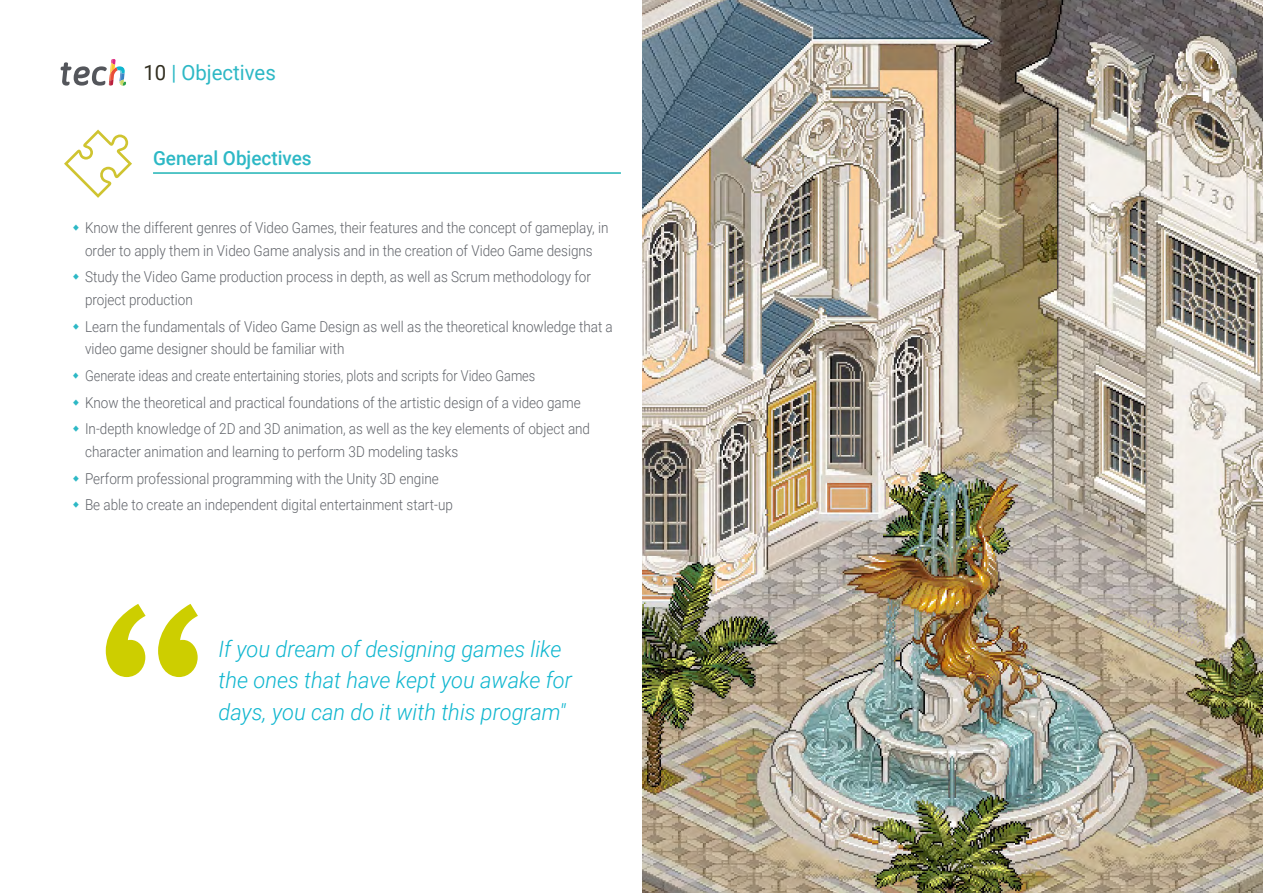
<style>
.page{position:relative;width:1263px;height:893px;background:#fff}
.page>*{position:absolute;margin:0;border:0;box-sizing:border-box;transform-origin:0 0}
.t1{font:italic 300 22.5px/31.5px "Roboto";color:#0fb6cf}
.t2{font:21px "Roboto";color:#2db8c5}
.t3{font:500 19.5px "Roboto";color:#2db8c5}
.t4{font:300 15px/22.5px "Roboto";color:#61646a;scale:.9 1}
.t5{font:300 15px/26.7px "Roboto";color:#61646a;scale:.85 1}
.s1{color:#312e20}
</style>
<div class="page">
<hr style="left:153px;top:173px;width:468px;height:1px;background:#2db8c5">
<svg style="left:64px;top:130px;width:68px;height:68px"></svg>
<svg style="left:61px;top:59px;width:65px;height:27px"></svg>
<img style="left:642px;top:0;width:621px;height:893px">
<svg style="left:106px;top:604px;width:92px;height:73px"></svg>
<h2 class="t2" style="left:144px;top:57px;width:134px"><span class="s1">10</span> | Objectives</h2>
<h3 class="t3" style="left:153px;top:144px;width:160px">General Objectives</h3>
<p class="t4" style="left:85px;top:216px;width:583px">Know the different genres of Video Games, their features and the concept of gameplay, in order to apply them in Video Game analysis and in the creation of Video Game designs</p>
<p class="t4" style="left:85px;top:265px;width:564px">Study the Video Game production process in depth, as well as Scrum methodology for project production</p>
<p class="t4" style="left:85px;top:314px;width:588px">Learn the fundamentals of Video Game Design as well as the theoretical knowledge that a video game designer should be familiar with</p>
<p class="t5" style="left:85px;top:362px;width:596px">Generate ideas and create entertaining stories, plots and scripts for Video Games<br>Know the theoretical and practical foundations of the artistic design of a video game<br>In-depth knowledge of 2D and 3D animation, as well as the key elements of object and</p>
<p class="t4" style="left:85px;top:438px;width:416px;line-height:26.7px">character animation and learning to perform 3D modeling tasks<br>Perform professional programming with the Unity 3D engine<br>Be able to create an independent digital entertainment start-up</p>
<h1 class="t1" style="left:218px;top:632px;width:355px">If you dream of designing games like the ones that have kept you awake for days, you can do it with this program"</h1>
</div>
